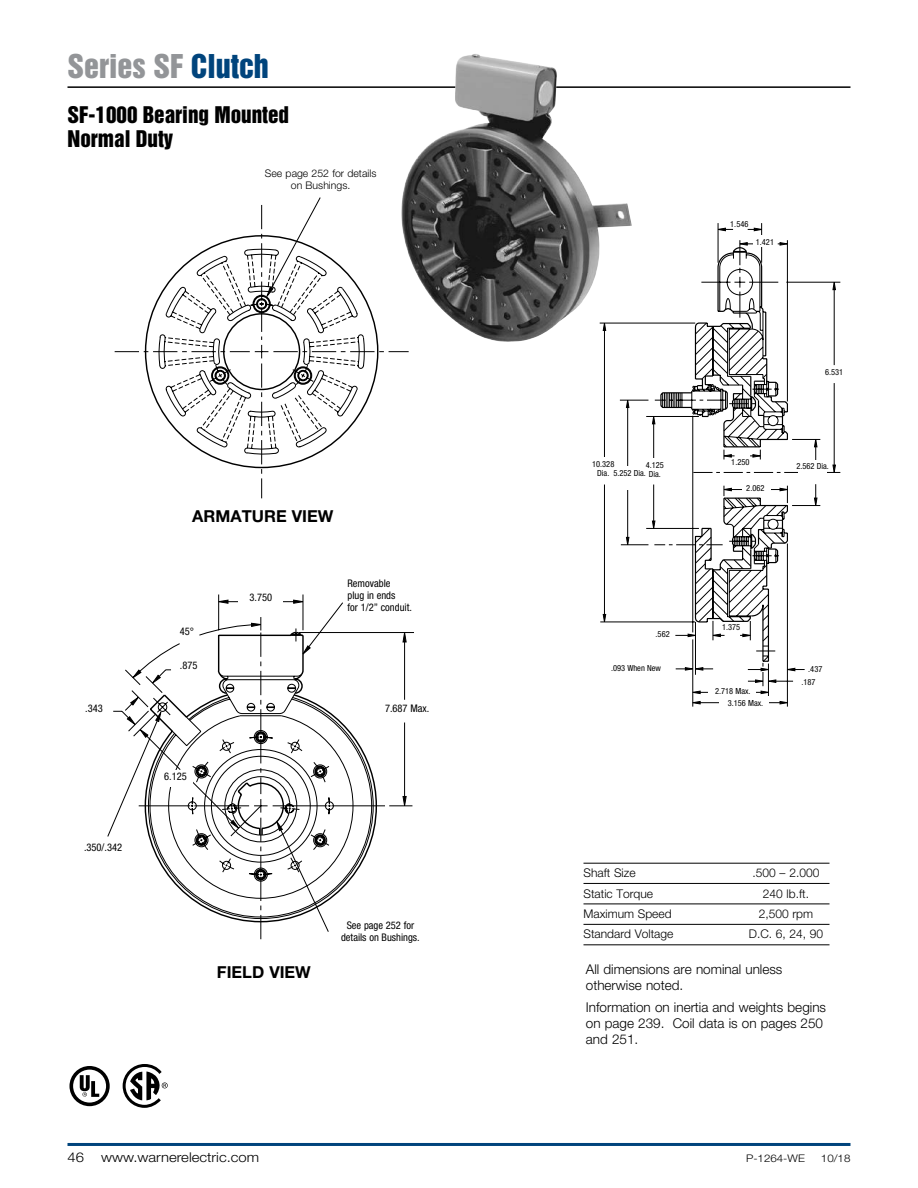
<style>
.page{position:relative;width:918px;height:1188px;background:#fff}
.page>*{position:absolute;margin:0;border:0;box-sizing:border-box;transform-origin:0 0}
.t1{font:30px "Helvetica Inserat LT Std";color:#939598}
.t2{font:21px "Helvetica Inserat LT Std";color:#000}
.Paragraph_head{font:700 16.5px "Helvetica Neue LT Std";color:#000}
.t3{font:300 13.5px/16.2px "Helvetica Neue LT Std";color:#000}
.t4{font:300 13.5px "Helvetica Neue LT Std";color:#000;scale:1.1 1}
.New_Table_Body{font:300 12px "Helvetica Neue LT Std";color:#000}
.Callouts{font:condensed 10.5px/12px "Helvetica Neue LT Std";color:#000}
.Callouts-2{font:300 10.5px/12px "Helvetica Neue LT Std";color:#000;text-align:center}
.Callouts-3{font:300 10.5px "Helvetica Neue LT Std";color:#000;scale:1.1 1}
.Callouts-4{font:condensed 8.4px/9.6px "Helvetica Neue LT Std";color:#000;text-align:center}
.s1{color:#00447c}
</style>
<div class="page">
<hr style="left:68px;top:86px;width:782px;height:2px;background:#000">
<hr style="left:68px;top:1143px;width:782px;height:3px;background:#00447c">
<hr style="left:584px;top:863px;width:246px;height:1px;background:#000">
<hr style="left:584px;top:883px;width:246px;height:1px;background:#000">
<hr style="left:584px;top:904px;width:246px;height:1px;background:#000">
<hr style="left:584px;top:924px;width:246px;height:1px;background:#000">
<hr style="left:584px;top:944px;width:246px;height:1px;background:#000">
<svg style="left:115px;top:204px;width:294px;height:261px"></svg>
<svg style="left:218px;top:595px;width:196px;height:212px"></svg>
<svg style="left:251px;top:623px;width:13px;height:4px"></svg>
<svg style="left:402px;top:796px;width:5px;height:11px"></svg>
<svg style="left:402px;top:630px;width:5px;height:13px"></svg>
<svg style="left:293px;top:600px;width:13px;height:4px"></svg>
<svg style="left:218px;top:600px;width:11px;height:4px"></svg>
<svg style="left:155px;top:632px;width:231px;height:308px"></svg>
<svg style="left:107px;top:658px;width:267px;height:261px"></svg>
<svg style="left:168px;top:628px;width:186px;height:271px"></svg>
<div style="left:162px;top:770px;width:31px;height:17px;background:#fff"></div>
<div style="left:238px;top:592px;width:45px;height:17px;background:#fff"></div>
<hr style="left:693px;top:639px;width:1px;height:68px;background:#000">
<hr style="left:604px;top:328px;width:1px;height:139px;background:#000">
<hr style="left:698px;top:702px;width:43px;height:1px;background:#000">
<hr style="left:604px;top:485px;width:1px;height:130px;background:#000">
<hr style="left:627px;top:485px;width:1px;height:54px;background:#000">
<hr style="left:653px;top:485px;width:1px;height:37px;background:#000">
<hr style="left:646px;top:528px;width:53px;height:1px;background:#000">
<hr style="left:600px;top:622px;width:95px;height:1px;background:#000">
<hr style="left:768px;top:664px;width:1px;height:33px;background:#000">
<hr style="left:695px;top:622px;width:1px;height:53px;background:#000">
<hr style="left:787px;top:544px;width:1px;height:163px;background:#000">
<hr style="left:761px;top:223px;width:1px;height:40px;background:#000">
<hr style="left:718px;top:223px;width:1px;height:40px;background:#000">
<svg style="left:603px;top:614px;width:3px;height:9px"></svg>
<svg style="left:621px;top:537px;width:27px;height:9px"></svg>
<svg style="left:652px;top:521px;width:2px;height:8px"></svg>
<svg style="left:769px;top:701px;width:19px;height:3px"></svg>
<svg style="left:792px;top:484px;width:28px;height:22px"></svg>
<svg style="left:748px;top:228px;width:15px;height:3px"></svg>
<svg style="left:748px;top:663px;width:57px;height:31px"></svg>
<svg style="left:692px;top:701px;width:9px;height:3px"></svg>
<svg style="left:692px;top:691px;width:16px;height:3px"></svg>
<svg style="left:676px;top:667px;width:37px;height:4px"></svg>
<svg style="left:717px;top:228px;width:16px;height:3px"></svg>
<svg style="left:654px;top:475px;width:133px;height:187px"></svg>
<svg style="left:620px;top:240px;width:220px;height:235px"></svg>
<div style="left:798px;top:460px;width:28px;height:24px;background:#fff"></div>
<div style="left:627px;top:466px;width:12px;height:24px;background:#fff"></div>
<div style="left:650px;top:458px;width:12px;height:24px;background:#fff"></div>
<div style="left:708px;top:685px;width:48px;height:15px;background:#fff"></div>
<div style="left:720px;top:696px;width:49px;height:16px;background:#fff"></div>
<div style="left:753px;top:235px;width:22px;height:12px;background:#fff"></div>
<div style="left:601px;top:457px;width:12px;height:24px;background:#fff"></div>
<div style="left:742px;top:481px;width:29px;height:13px;background:#fff"></div>
<svg style="left:69px;top:1066px;width:41px;height:40px"></svg>
<svg style="left:122px;top:1064px;width:46px;height:44px"></svg>
<img style="left:401px;top:54px;width:231px;height:292px">
<p class="t1" style="left:68px;top:48px;width:203px">Series SF <span class="s1">Clutch</span></p>
<p class="t2" style="left:68px;top:103px;width:223px">SF-1000 Bearing Mounted</p>
<p class="t2" style="left:68px;top:127px;width:107px">Normal Duty</p>
<p class="Callouts-2" style="left:265px;top:167px;width:113px">See page 252 for details on Bushings.</p>
<p class="Callouts" style="left:85px;top:702px;width:19px">.343</p>
<p class="Callouts" style="left:84px;top:841px;width:40px">.350/.342</p>
<p class="Paragraph_head" style="left:192px;top:506px;width:142px">ARMATURE VIEW</p>
<p class="Callouts" style="left:180px;top:625px;width:16px">45°</p>
<p class="Callouts" style="left:180px;top:659px;width:19px">.875</p>
<p class="Callouts" style="left:249px;top:592px;width:24px">3.750</p>
<p class="Callouts" style="left:348px;top:577px;width:66px">Removable<br>plug in ends<br>for 1/2” conduit.</p>
<p class="Callouts" style="left:385px;top:702px;width:46px">7.687 Max.</p>
<p class="Callouts" style="left:164px;top:770px;width:24px">6.125</p>
<p class="Paragraph_head" style="left:217px;top:962px;width:95px">FIELD VIEW</p>
<p class="Callouts" style="left:341px;top:919px;width:80px;text-align:center">See page 252 for details on Bushings.</p>
<p class="Callouts-4" style="left:592px;top:459px;width:24px">10.328<br>Dia.</p>
<p class="Callouts-4" style="left:613px;top:468px;width:34px">5.252 Dia.</p>
<p class="Callouts-4" style="left:646px;top:460px;width:20px">4.125<br>Dia.</p>
<p class="Callouts-4" style="left:730px;top:219px;width:20px">1.546</p>
<p class="Callouts-4" style="left:756px;top:237px;width:20px">1.421</p>
<p class="Callouts-4" style="left:825px;top:368px;width:20px">6.531</p>
<p class="Callouts-4" style="left:731px;top:458px;width:20px">1.250</p>
<p class="Callouts-4" style="left:746px;top:483px;width:20px">2.062</p>
<p class="Callouts-4" style="left:796px;top:461px;width:34px">2.562 Dia.</p>
<p class="Callouts-4" style="left:656px;top:629px;width:16px">.562</p>
<p class="Callouts-4" style="left:611px;top:663px;width:51px">.093 When New</p>
<p class="Callouts-4" style="left:722px;top:622px;width:20px">1.375</p>
<p class="Callouts-4" style="left:715px;top:686px;width:37px">2.718 Max.</p>
<p class="Callouts-4" style="left:728px;top:698px;width:37px">3.156 Max.</p>
<p class="Callouts-4" style="left:808px;top:664px;width:16px">.437</p>
<p class="Callouts-4" style="left:801px;top:677px;width:16px">.187</p>
<p class="New_Table_Body" style="left:584px;top:865px;width:54px">Shaft Size</p>
<p class="New_Table_Body" style="left:753px;top:865px;width:68px">.500 – 2.000</p>
<p class="New_Table_Body" style="left:584px;top:886px;width:71px">Static Torque</p>
<p class="New_Table_Body" style="left:763px;top:886px;width:48px">240 lb.ft.</p>
<p class="New_Table_Body" style="left:584px;top:906px;width:90px">Maximum Speed</p>
<p class="New_Table_Body" style="left:759px;top:906px;width:56px">2,500 rpm</p>
<p class="New_Table_Body" style="left:584px;top:927px;width:91px">Standard Voltage</p>
<p class="New_Table_Body" style="left:749px;top:927px;width:76px">D.C. 6, 24, 90</p>
<p class="t3" style="left:586px;top:961px;width:198px">All dimensions are nominal unless otherwise noted.</p>
<p class="t3" style="left:586px;top:999px;width:242px">Information on inertia and weights begins on page 239. Coil data is on pages 250 and 251.</p>
<p class="t4" style="left:68px;top:1149px;width:17px">46</p>
<p class="t4" style="left:101px;top:1149px;width:145px">www.warnerelectric.com</p>
<p class="Callouts-3" style="left:746px;top:1152px;width:55px">P-1264-WE</p>
<p class="Callouts-3" style="left:821px;top:1152px;width:28px">10/18</p>
</div>
